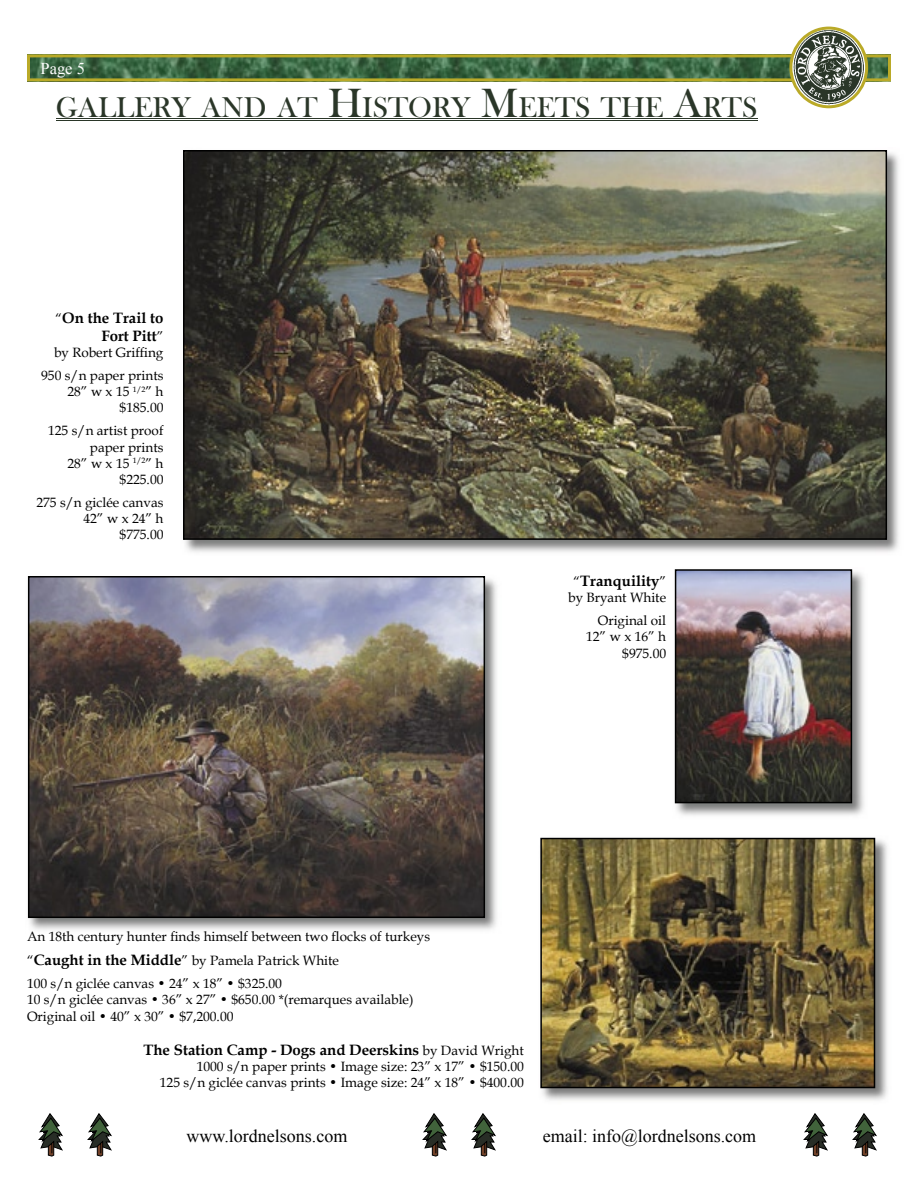
<style>
.page{position:relative;width:918px;height:1188px;background:#fff}
.page>*{position:absolute;margin:0;border:0;box-sizing:border-box;transform-origin:0 0}
.t1{font:29.4px "Bask Old Face";color:#2a3628}
.t2{font:18px "Times New Roman";color:#000}
.t3{font:16.5px "Times New Roman";color:#fff}
.t4{font:700 15px/18px "Book Antiqua";color:#000;text-align:right}
.t5{font:13.5px/16.2px "Book Antiqua";color:#000;text-align:right}
.s1{font-size:42px}
.s2{font-weight:400;font-size:13.5px}
.s3{font-weight:700;font-size:15px}
</style>
<div class="page">
<svg style="left:27px;top:27px;width:864px;height:55px"></svg>
<img style="left:787px;top:28px;width:83px;height:80px">
<svg style="left:423px;top:1113px;width:24px;height:43px"></svg>
<svg style="left:472px;top:1113px;width:23px;height:43px"></svg>
<svg style="left:39px;top:1113px;width:24px;height:43px"></svg>
<svg style="left:88px;top:1113px;width:23px;height:43px"></svg>
<svg style="left:804px;top:1113px;width:24px;height:43px"></svg>
<svg style="left:853px;top:1113px;width:23px;height:43px"></svg>
<hr style="left:56px;top:119px;width:701px;height:1px;background:#2a3628">
<hr style="left:56px;top:120px;width:701px;height:1px;background:#2a3628">
<img style="left:540px;top:837px;width:348px;height:264px">
<svg style="left:540px;top:838px;width:335px;height:250px;background:#6c5d36"></svg>
<img style="left:674px;top:569px;width:190px;height:247px">
<img style="left:675px;top:569px;width:177px;height:234px">
<img style="left:27px;top:576px;width:470px;height:354px">
<svg style="left:28px;top:576px;width:457px;height:342px;background:#615954"></svg>
<img style="left:185px;top:150px;width:714px;height:402px">
<img style="left:183px;top:150px;width:704px;height:390px">
<p class="t3" style="left:40px;top:58px;width:46px">Page 5</p>
<h1 class="t1" style="left:56px;top:91px;width:703px">GALLERY AND AT <span class="s1">H</span>ISTORY <span class="s1">M</span>EETS THE <span class="s1">A</span>RTS</h1>
<p class="t4" style="left:56px;top:309px;width:109px"><span class="s2">“</span>On the Trail to<br>Fort Pitt<span class="s2">”</span></p>
<p class="t5" style="left:41px;top:341px;width:124px;line-height:23px">by Robert Griffing<br>950 s/n paper prints</p>
<p class="t5" style="left:67px;top:383px;width:98px">28” w x 15 <sup>1/2</sup>” h $185.00</p>
<p class="t5" style="left:48px;top:422px;width:117px">125 s/n artist proof paper prints<br>28” w x 15 <sup>1/2</sup>” h $225.00</p>
<p class="t5" style="left:36px;top:494px;width:129px">275 s/n giclée canvas<br>42” w x 24” h $775.00</p>
<p class="t4" style="left:574px;top:572px;width:94px"><span class="s2">“</span>Tranquility<span class="s2">”</span></p>
<p class="t5" style="left:568px;top:586px;width:99px;line-height:23px">by Bryant White<br>Original oil</p>
<p class="t5" style="left:586px;top:628px;width:82px">12” w x 16” h $975.00</p>
<p class="t5" style="left:27px;top:923px;width:405px;line-height:24.8px;text-align:left">An 18th century hunter finds himself between two flocks of turkeys “<span class="s3">Caught in the Middle</span>” by Pamela Patrick White</p>
<p class="t5" style="left:27px;top:975px;width:388px;text-align:left">100 s/n giclée canvas • 24” x 18” • $325.00<br>10 s/n giclée canvas • 36” x 27” • $650.00 *(remarques available)<br>Original oil • 40” x 30” • $7,200.00</p>
<p class="t4" style="left:143px;top:1041px;width:382px">The Station Camp - Dogs and Deerskins <span class="s2">by David Wright</span></p>
<p class="t5" style="left:160px;top:1058px;width:365px">1000 s/n paper prints • Image size: 23” x 17” • $150.00<br>125 s/n giclée canvas prints • Image size: 24” x 18” • $400.00</p>
<h2 class="t2" style="left:187px;top:1124px;width:162px">www.lordnelsons.com</h2>
<h2 class="t2" style="left:543px;top:1124px;width:215px">email: info@lordnelsons.com</h2>
</div>
